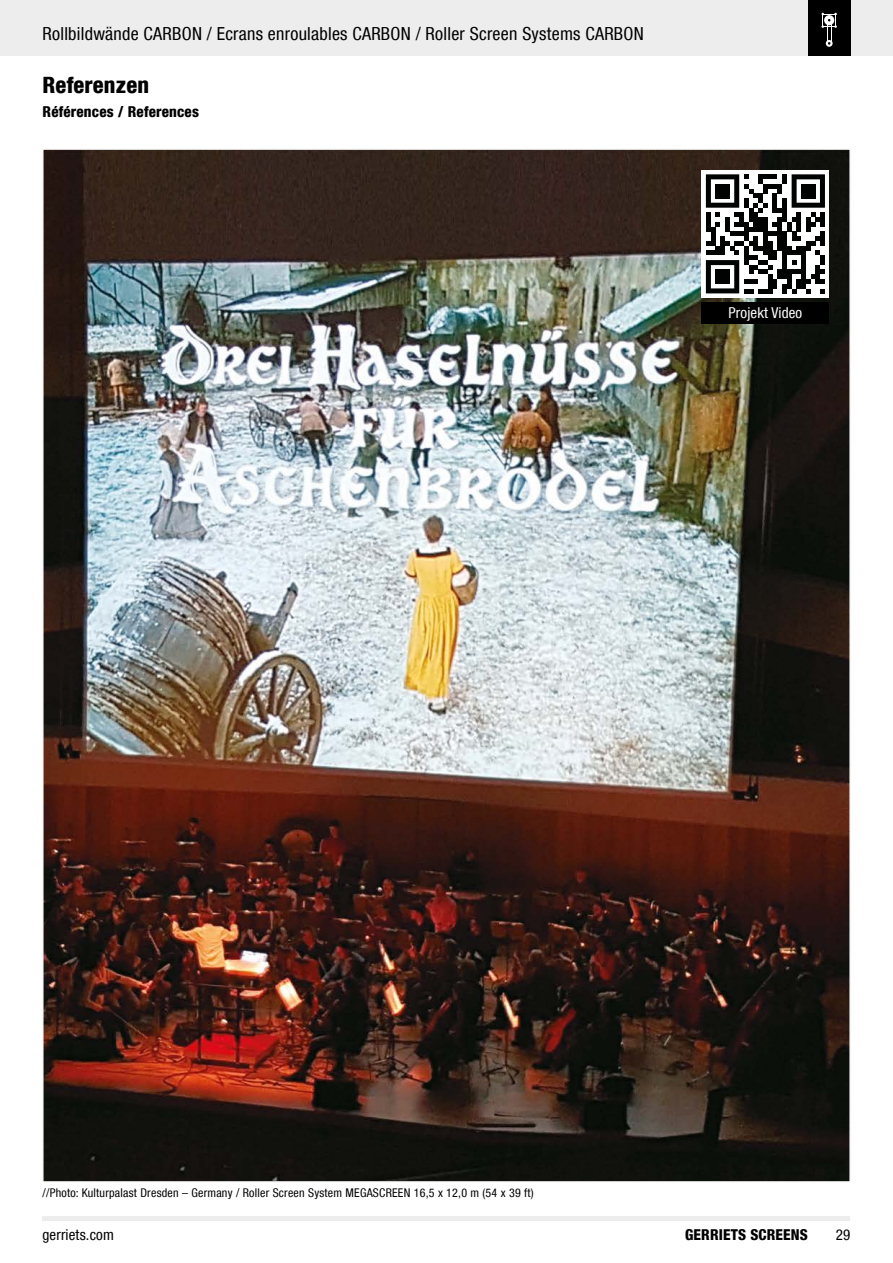
<style>
.page{position:relative;width:893px;height:1263px;background:#fff}
.page>*{position:absolute;margin:0;border:0;box-sizing:border-box;transform-origin:0 0}
.t1{font:800 condensed 22.5px "Helvetica Neue LT Com";letter-spacing:.01em;color:#000}
.t2{font:condensed 18px "Helvetica Neue LT Com";letter-spacing:.015em;color:#000}
.t3{font:800 condensed 15px "Helvetica Neue LT Com";letter-spacing:.015em;color:#000}
.t4{font:condensed 15px "Helvetica Neue LT Com";letter-spacing:.01em;color:#000}
.t5{font:condensed 15px "Helvetica Neue LT Com";letter-spacing:.01em;color:#fff}
.t6{font:condensed 12px "Helvetica Neue LT Com";letter-spacing:.02em;color:#000}
</style>
<div class="page">
<img style="left:45px;top:151px;width:803px;height:1029px">
<div style="left:0;top:0;width:893px;height:55px;background:#ededed"></div>
<hr style="left:43px;top:1216px;width:807px;height:4px;background:#ededed">
<div style="left:702px;top:170px;width:127px;height:128px;background:#fff"></div>
<svg style="left:706px;top:174px;width:119px;height:119px"></svg>
<div style="left:715px;top:184px;width:15px;height:14px;background:#010202"></div>
<div style="left:801px;top:184px;width:14px;height:14px;background:#010202"></div>
<div style="left:715px;top:270px;width:15px;height:14px;background:#010202"></div>
<div style="left:702px;top:302px;width:127px;height:21px;background:#000"></div>
<div style="left:808px;top:0;width:42px;height:55px;background:#000"></div>
<svg style="left:821px;top:13px;width:16px;height:32px"></svg>
<h2 class="t2" style="left:43px;top:23px;width:603px">Rollbildwände CARBON / Ecrans enroulables CARBON / Roller Screen Systems CARBON</h2>
<h1 class="t1" style="left:43px;top:71px;width:108px">Referenzen</h1>
<p class="t3" style="left:43px;top:103px;width:158px">Références / References</p>
<p class="t5" style="left:729px;top:304px;width:75px">Projekt Video</p>
<p class="t6" style="left:43px;top:1186px;width:493px">//Photo: Kulturpalast Dresden – Germany / Roller Screen System MEGASCREEN 16,5 x 12,0 m (54 x 39 ft)</p>
<p class="t4" style="left:43px;top:1225px;width:73px">gerriets.com</p>
<p class="t3" style="left:685px;top:1225px;width:124px">GERRIETS SCREENS</p>
<p class="t4" style="left:836px;top:1225px;width:16px">29</p>
</div>
